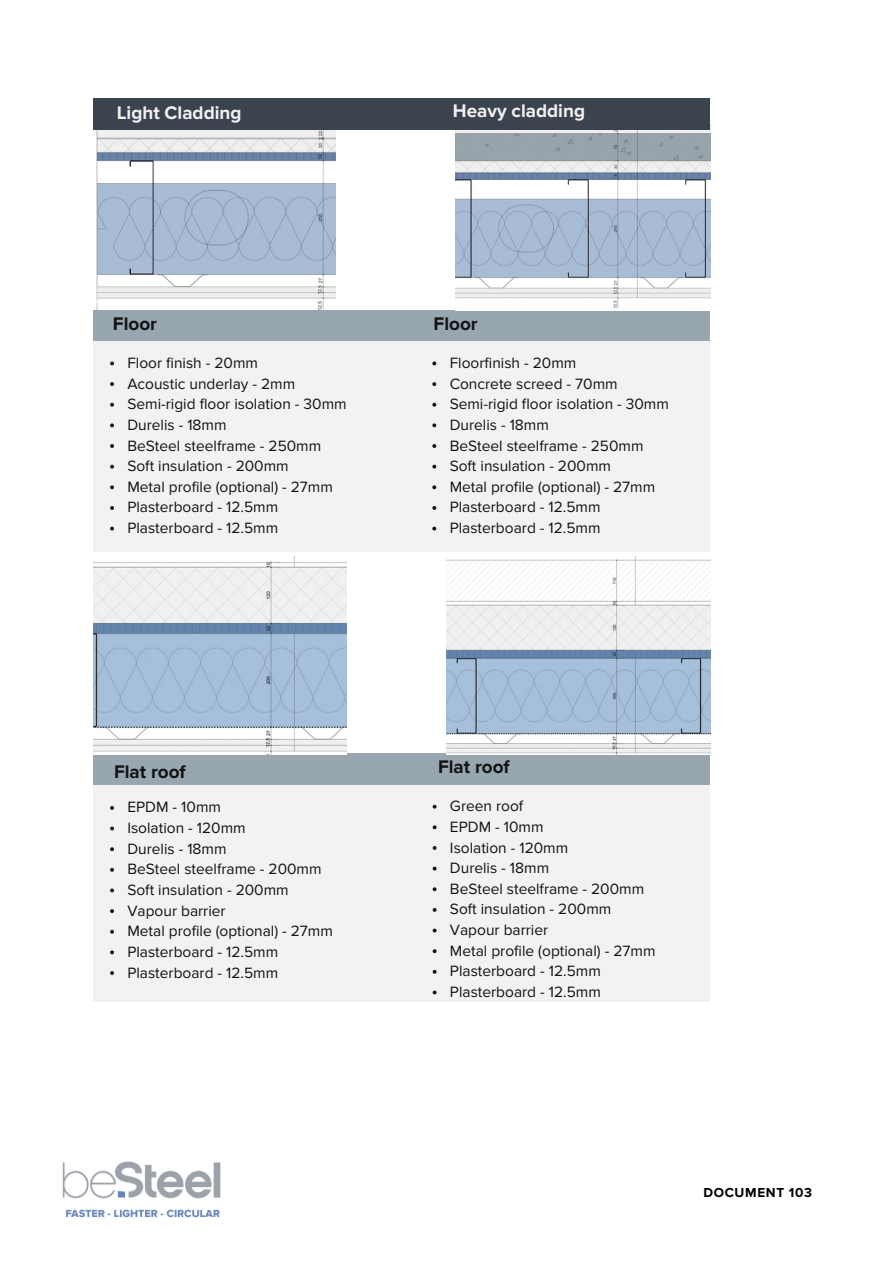
<style>
.page{position:relative;width:893px;height:1264px;background:#fff}
.page>*{position:absolute;margin:0;border:0;box-sizing:border-box;transform-origin:0 0}
.t1{font:700 18.9px "Proxima Nova";color:#131313}
.t2{font:700 18.9px "Proxima Nova";color:#f2f2f2}
.t3{font:15.45px/20.7px "Proxima Nova";color:#131313}
.t4{font:700 13.5px "Proxima Nova";letter-spacing:.05em;color:#000}
</style>
<div class="page">
<div style="left:94px;top:310px;width:616px;height:31px;background:#98a6b0"></div>
<div style="left:94px;top:341px;width:616px;height:210px;background:#f2f2f2"></div>
<img style="left:93px;top:122px;width:243px;height:188px">
<img style="left:455px;top:130px;width:255px;height:179px">
<svg style="left:432px;top:361px;width:4px;height:4px"></svg>
<svg style="left:432px;top:382px;width:4px;height:4px"></svg>
<svg style="left:432px;top:403px;width:4px;height:3px"></svg>
<svg style="left:432px;top:423px;width:4px;height:4px"></svg>
<svg style="left:432px;top:444px;width:4px;height:4px"></svg>
<svg style="left:432px;top:465px;width:4px;height:3px"></svg>
<svg style="left:432px;top:485px;width:4px;height:4px"></svg>
<svg style="left:432px;top:506px;width:4px;height:4px"></svg>
<svg style="left:432px;top:526px;width:4px;height:4px"></svg>
<div style="left:94px;top:753px;width:616px;height:32px;background:#98a6b0"></div>
<div style="left:94px;top:785px;width:616px;height:216px;background:#f2f2f2"></div>
<img style="left:93px;top:556px;width:253px;height:198px">
<img style="left:446px;top:556px;width:264px;height:198px">
<svg style="left:432px;top:804px;width:4px;height:4px"></svg>
<svg style="left:432px;top:825px;width:4px;height:4px"></svg>
<svg style="left:432px;top:846px;width:4px;height:4px"></svg>
<svg style="left:432px;top:866px;width:4px;height:4px"></svg>
<svg style="left:432px;top:887px;width:4px;height:4px"></svg>
<svg style="left:432px;top:928px;width:4px;height:4px"></svg>
<svg style="left:432px;top:949px;width:4px;height:4px"></svg>
<svg style="left:432px;top:969px;width:4px;height:4px"></svg>
<svg style="left:432px;top:990px;width:4px;height:4px"></svg>
<svg style="left:110px;top:806px;width:4px;height:3px"></svg>
<svg style="left:110px;top:826px;width:4px;height:4px"></svg>
<svg style="left:110px;top:847px;width:4px;height:4px"></svg>
<svg style="left:110px;top:867px;width:4px;height:4px"></svg>
<svg style="left:110px;top:888px;width:4px;height:4px"></svg>
<svg style="left:110px;top:909px;width:4px;height:4px"></svg>
<svg style="left:110px;top:929px;width:4px;height:4px"></svg>
<svg style="left:110px;top:950px;width:4px;height:4px"></svg>
<svg style="left:110px;top:971px;width:4px;height:3px"></svg>
<svg style="left:110px;top:361px;width:4px;height:4px"></svg>
<svg style="left:110px;top:382px;width:4px;height:4px"></svg>
<svg style="left:110px;top:403px;width:4px;height:3px"></svg>
<svg style="left:110px;top:423px;width:4px;height:4px"></svg>
<svg style="left:110px;top:444px;width:4px;height:4px"></svg>
<svg style="left:110px;top:465px;width:4px;height:3px"></svg>
<svg style="left:110px;top:485px;width:4px;height:4px"></svg>
<svg style="left:110px;top:506px;width:4px;height:4px"></svg>
<svg style="left:110px;top:526px;width:4px;height:4px"></svg>
<img style="left:62px;top:1161px;width:159px;height:57px">
<div style="left:94px;top:98px;width:616px;height:32px;background:#3b434e"></div>
<p class="t2" style="left:117px;top:104px;width:126px">Light Cladding</p>
<p class="t2" style="left:453px;top:102px;width:134px">Heavy cladding</p>
<p class="t1" style="left:113px;top:315px;width:46px">Floor</p>
<p class="t1" style="left:433px;top:315px;width:46px">Floor</p>
<p class="t3" style="left:127px;top:353px;width:221px">Floor finish - 20mm<br>Acoustic underlay - 2mm<br>Semi-rigid floor isolation - 30mm<br>Durelis - 18mm<br>BeSteel steelframe - 250mm<br>Soft insulation - 200mm<br>Metal profile (optional) - 27mm<br>Plasterboard - 12.5mm<br>Plasterboard - 12.5mm</p>
<p class="t3" style="left:449px;top:353px;width:221px">Floorfinish - 20mm<br>Concrete screed - 70mm<br>Semi-rigid floor isolation - 30mm<br>Durelis - 18mm<br>BeSteel steelframe - 250mm<br>Soft insulation - 200mm<br>Metal profile (optional) - 27mm<br>Plasterboard - 12.5mm<br>Plasterboard - 12.5mm</p>
<p class="t1" style="left:114px;top:763px;width:73px">Flat roof</p>
<p class="t1" style="left:438px;top:758px;width:73px">Flat roof</p>
<p class="t3" style="left:127px;top:797px;width:207px">EPDM - 10mm<br>Isolation - 120mm<br>Durelis - 18mm<br>BeSteel steelframe - 200mm<br>Soft insulation - 200mm<br>Vapour barrier<br>Metal profile (optional) - 27mm<br>Plasterboard - 12.5mm<br>Plasterboard - 12.5mm</p>
<p class="t3" style="left:450px;top:796px;width:207px">Green roof<br>EPDM - 10mm<br>Isolation - 120mm<br>Durelis - 18mm<br>BeSteel steelframe - 200mm<br>Soft insulation - 200mm<br>Vapour barrier<br>Metal profile (optional) - 27mm<br>Plasterboard - 12.5mm<br>Plasterboard - 12.5mm</p>
<p class="t4" style="left:703px;top:1186px;width:110px">DOCUMENT 103</p>
</div>
